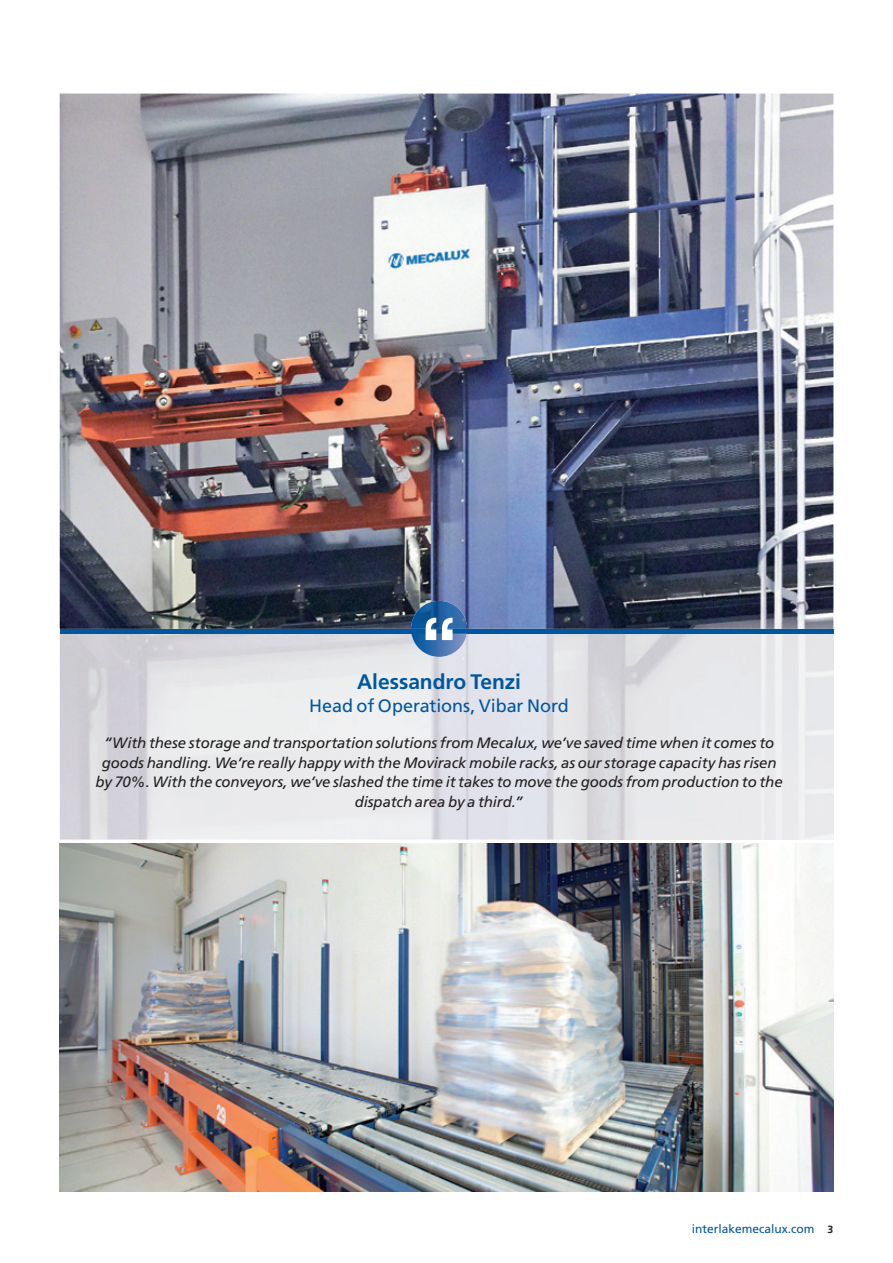
<style>
.page{position:relative;width:893px;height:1263px;background:#fff}
.page>*{position:absolute;margin:0;border:0;box-sizing:border-box;transform-origin:0 0}
.t1{font:700 21px "Frutiger LT Std";letter-spacing:-.005em;color:#01579f}
.t2{font:18px "Frutiger LT Std";letter-spacing:-.005em;color:#01579f}
.t3{font:italic 15px/19.5px "Frutiger LT Std";letter-spacing:-.005em;color:#231f20;text-align:center}
.t4{font:12px "Frutiger LT Std";color:#01579f}
.s1{font-weight:700;font-size:10.5px;color:#231f20}
</style>
<div class="page">
<img style="left:60px;top:94px;width:773px;height:535px">
<img style="left:60px;top:843px;width:773px;height:348px">
<img style="left:60px;top:633px;width:515px;height:206px">
<img style="left:575px;top:633px;width:258px;height:206px">
<hr style="left:60px;top:629px;width:773px;height:4px;background:#01579f">
<img style="left:411px;top:601px;width:56px;height:17px">
<img style="left:411px;top:640px;width:56px;height:17px">
<svg style="left:411px;top:618px;width:56px;height:22px"></svg>
<h1 class="t1" style="left:357px;top:669px;width:166px">Alessandro Tenzi</h1>
<p class="t2" style="left:309px;top:695px;width:261px">Head of Operations, Vibar Nord</p>
<p class="t3" style="left:96px;top:733px;width:689px">“With these storage and transportation solutions from Mecalux, we’ve saved time when it comes to goods handling. We’re really happy with the Movirack mobile racks, as our storage capacity has risen by 70%. With the conveyors, we’ve slashed the time it takes to move the goods from production to the dispatch area by a third.”</p>
<p class="t4" style="left:692px;top:1221px;width:143px">interlakemecalux.com <span class="s1">3</span></p>
</div>
